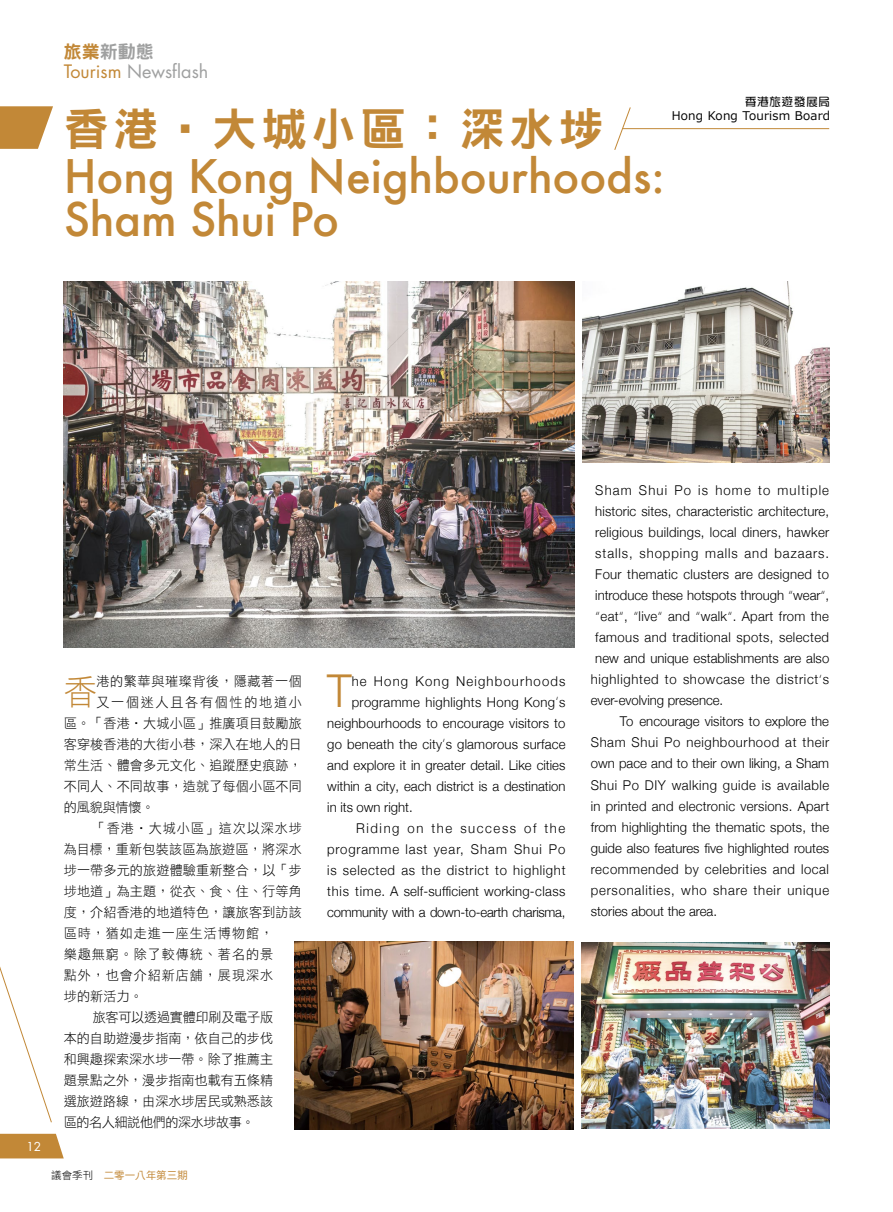
<style>
.page{position:relative;width:893px;height:1212px;background:#fff}
.page>*{position:absolute;margin:0;border:0;box-sizing:border-box;transform-origin:0 0}
.t1{font:300 45.3px "Helvetica Neue";color:#c28837}
.t2{font:500 45px/43.5px "Futura";letter-spacing:-.005em;color:#c28837}
.t3{font:45px "DF Hei HK W9";letter-spacing:.1em;color:#c28837}
.t4{font:34.5px "DF Hei HK W3";color:#c28837}
.t5{font:18px "Futura";color:#9fa0a0}
.t6{font:18px "DF Hei HK W9";color:#9fa0a0}
.t7{font:300 13.5px "Helvetica Neue";letter-spacing:.02em;color:#000}
.t8{font:300 13.5px "Helvetica Neue";color:#000}
.t9{font:13.5px "DF Hei HK W3";letter-spacing:.01em;color:#000}
.t10{font:300 13.5px "Helvetica Neue";letter-spacing:.045em;color:#000}
.t11{font:300 13.5px "Helvetica Neue";letter-spacing:.06em;color:#000}
.t12{font:13.5px "DF Hei HK W3";letter-spacing:.07em;color:#000}
.t13{font:300 13.5px "Helvetica Neue";letter-spacing:.09em;color:#000}
.t14{font:300 13.5px "Helvetica Neue";letter-spacing:-.02em;color:#000}
.t15{font:300 13.5px "Helvetica Neue";letter-spacing:.055em;color:#000}
.t16{font:300 13.5px "Helvetica Neue";letter-spacing:.05em;color:#000}
.t17{font:300 13.5px "Helvetica Neue";letter-spacing:.04em;color:#000}
.t18{font:300 13.5px "Helvetica Neue";letter-spacing:.07em;color:#000}
.t19{font:300 13.5px "Helvetica Neue";letter-spacing:.12em;color:#000}
.t20{font:13.5px "DF Hei HK W3";letter-spacing:.05em;color:#000}
.t21{font:13.5px "DF Hei HK W3";letter-spacing:-.03em;color:#000}
.t22{font:13.5px "DF Hei HK W3";letter-spacing:.13em;color:#000}
.t23{font:13.5px "DF Hei HK W3";letter-spacing:-.015em;color:#000}
.t24{font:12px "Meiryo";letter-spacing:.02em;color:#000}
.t25{font:12px "DF Hua Yi HK W4";letter-spacing:.02em;color:#000}
.t26{font:12px "Futura";color:#fff}
.t27{font:10.5px "DF Hei HK W5";color:#c28837}
.s1{color:#c28837}
.s2{font-family:"DF Hei HK W3";color:#000}
.s3{font-family:"Futura"}
</style>
<div class="page">
<svg style="left:0;top:1134px;width:64px;height:24px;background:#c68f44"></svg>
<svg style="left:0;top:966px;width:52px;height:157px"></svg>
<img style="left:64px;top:282px;width:510px;height:365px">
<svg style="left:0;top:106px;width:53px;height:43px;background:#cb9955"></svg>
<svg style="left:614px;top:107px;width:17px;height:43px"></svg>
<hr style="left:622px;top:128px;width:207px;height:1px;background:#c28837">
<img style="left:294px;top:941px;width:279px;height:188px">
<img style="left:583px;top:282px;width:246px;height:180px">
<img style="left:582px;top:942px;width:247px;height:186px">
<h3 class="t6" style="left:64px;top:42px;width:91px"><span class="s1">旅業</span>新動態</h3>
<h3 class="t5" style="left:64px;top:59px;width:146px"><span class="s1">Tourism</span> Newsflash</h3>
<h2 class="t3" style="left:64px;top:105px;width:542px">香港‧大城小區：深水埗</h2>
<h2 class="t2" style="left:64px;top:154px;width:603px">Hong Kong Neighbourhoods:<br>Sham Shui Po</h2>
<p class="t25" style="left:745px;top:95px;width:87px">香港旅遊發展局</p>
<p class="t24" style="left:672px;top:108px;width:160px">Hong Kong Tourism Board</p>
<p class="t26" style="left:26px;top:1138px;width:16px">12</p>
<h3 class="t4" style="left:64px;top:673px;width:35px">香</h3>
<p class="t20" style="left:96px;top:674px;width:207px">港的繁華與璀璨背後，隱藏著一個</p>
<p class="t22" style="left:96px;top:695px;width:207px">又一個迷人且各有個性的地道小</p>
<p class="t9" style="left:64px;top:716px;width:240px">區。「香港‧大城小區」推廣項目鼓勵旅</p>
<p class="t9" style="left:64px;top:737px;width:240px">客穿梭香港的大街小巷，深入在地人的日</p>
<p class="t9" style="left:64px;top:758px;width:240px">常生活、體會多元文化、追蹤歷史痕跡，</p>
<p class="t9" style="left:64px;top:779px;width:240px">不同人、不同故事，造就了每個小區不同</p>
<p class="t9" style="left:64px;top:800px;width:92px">的風貌與情懷。</p>
<p class="t12" style="left:93px;top:821px;width:211px">「香港‧大城小區」這次以深水埗</p>
<p class="t9" style="left:64px;top:842px;width:240px">為目標，重新包裝該區為旅遊區，將深水</p>
<p class="t9" style="left:64px;top:863px;width:240px">埗一帶多元的旅遊體驗重新整合，以「步</p>
<p class="t9" style="left:64px;top:884px;width:240px">埗地道」為主題，從衣、食、住、行等角</p>
<p class="t9" style="left:64px;top:905px;width:240px">度，介紹香港的地道特色，讓旅客到訪該</p>
<p class="t12" style="left:64px;top:926px;width:211px">區時，猶如走進一座生活博物館，</p>
<p class="t12" style="left:64px;top:947px;width:211px">樂趣無窮。除了較傳統、著名的景</p>
<p class="t12" style="left:64px;top:968px;width:211px">點外，也會介紹新店舖，展現深水</p>
<p class="t9" style="left:64px;top:989px;width:81px">埗的新活力。</p>
<p class="t23" style="left:93px;top:1010px;width:182px">旅客可以透過實體印刷及電子版</p>
<p class="t9" style="left:64px;top:1031px;width:211px">本的自助遊漫步指南，依自己的步伐</p>
<p class="t9" style="left:64px;top:1052px;width:211px">和興趣探索深水埗一帶。除了推薦主</p>
<p class="t9" style="left:64px;top:1073px;width:211px">題景點之外，漫步指南也載有五條精</p>
<p class="t9" style="left:64px;top:1094px;width:211px">選旅遊路線，由深水埗居民或熟悉該</p>
<p class="t21" style="left:64px;top:1115px;width:192px">區的名人細說他們的深水埗故事。</p>
<p class="t27" style="left:51px;top:1169px;width:138px"><span class="s2">議會季刊　</span>二零一八年第三期</p>
<h1 class="t1" style="left:327px;top:654px;width:26px">T</h1>
<p class="t13" style="left:352px;top:670px;width:215px">he Hong Kong Neighbourhoods</p>
<p class="t7" style="left:352px;top:691px;width:215px">programme highlights Hong Kong<span class="s3">‘</span>s</p>
<p class="t7" style="left:327px;top:712px;width:240px">neighbourhoods to encourage visitors to</p>
<p class="t7" style="left:327px;top:733px;width:240px">go beneath the city<span class="s3">‘</span>s glamorous surface</p>
<p class="t8" style="left:327px;top:754px;width:240px">and explore it in greater detail. Like cities</p>
<p class="t8" style="left:327px;top:775px;width:240px">within a city, each district is a destination</p>
<p class="t8" style="left:327px;top:796px;width:87px">in its own right.</p>
<p class="t19" style="left:356px;top:817px;width:211px">Riding on the success of the</p>
<p class="t11" style="left:327px;top:838px;width:240px">programme last year, Sham Shui Po</p>
<p class="t15" style="left:327px;top:859px;width:240px">is selected as the district to highlight</p>
<p class="t7" style="left:327px;top:880px;width:240px">this time. A self-sufficient working-class</p>
<p class="t14" style="left:327px;top:901px;width:240px">community with a down-to-earth charisma,</p>
<p class="t13" style="left:595px;top:480px;width:235px">Sham Shui Po is home to multiple</p>
<p class="t7" style="left:595px;top:501px;width:235px">historic sites, characteristic architecture,</p>
<p class="t7" style="left:595px;top:522px;width:235px">religious buildings, local diners, hawker</p>
<p class="t18" style="left:595px;top:543px;width:235px">stalls, shopping malls and bazaars.</p>
<p class="t7" style="left:595px;top:564px;width:235px">Four thematic clusters are designed to</p>
<p class="t8" style="left:595px;top:585px;width:235px">introduce these hotspots through <span class="s3">“</span>wear<span class="s3">“</span>,</p>
<p class="t7" style="left:595px;top:606px;width:235px"><span class="s3">“</span>eat<span class="s3">“</span>, <span class="s3">“</span>live<span class="s3">“</span> and <span class="s3">“</span>walk<span class="s3">“</span>. Apart from the</p>
<p class="t7" style="left:595px;top:627px;width:235px">famous and traditional spots, selected</p>
<p class="t7" style="left:595px;top:648px;width:235px">new and unique establishments are also</p>
<p class="t16" style="left:591px;top:669px;width:240px">highlighted to showcase the district<span class="s3">‘</span>s</p>
<p class="t8" style="left:591px;top:690px;width:134px">ever-evolving presence.</p>
<p class="t7" style="left:620px;top:711px;width:211px">To encourage visitors to explore the</p>
<p class="t10" style="left:591px;top:732px;width:240px">Sham Shui Po neighbourhood at their</p>
<p class="t8" style="left:591px;top:753px;width:240px">own pace and to their own liking, a Sham</p>
<p class="t17" style="left:591px;top:774px;width:240px">Shui Po DIY walking guide is available</p>
<p class="t7" style="left:591px;top:795px;width:240px">in printed and electronic versions. Apart</p>
<p class="t7" style="left:591px;top:816px;width:240px">from highlighting the thematic spots, the</p>
<p class="t8" style="left:591px;top:837px;width:240px">guide also features five highlighted routes</p>
<p class="t10" style="left:591px;top:858px;width:240px">recommended by celebrities and local</p>
<p class="t11" style="left:591px;top:879px;width:240px">personalities, who share their unique</p>
<p class="t8" style="left:591px;top:900px;width:128px">stories about the area.</p>
</div>
